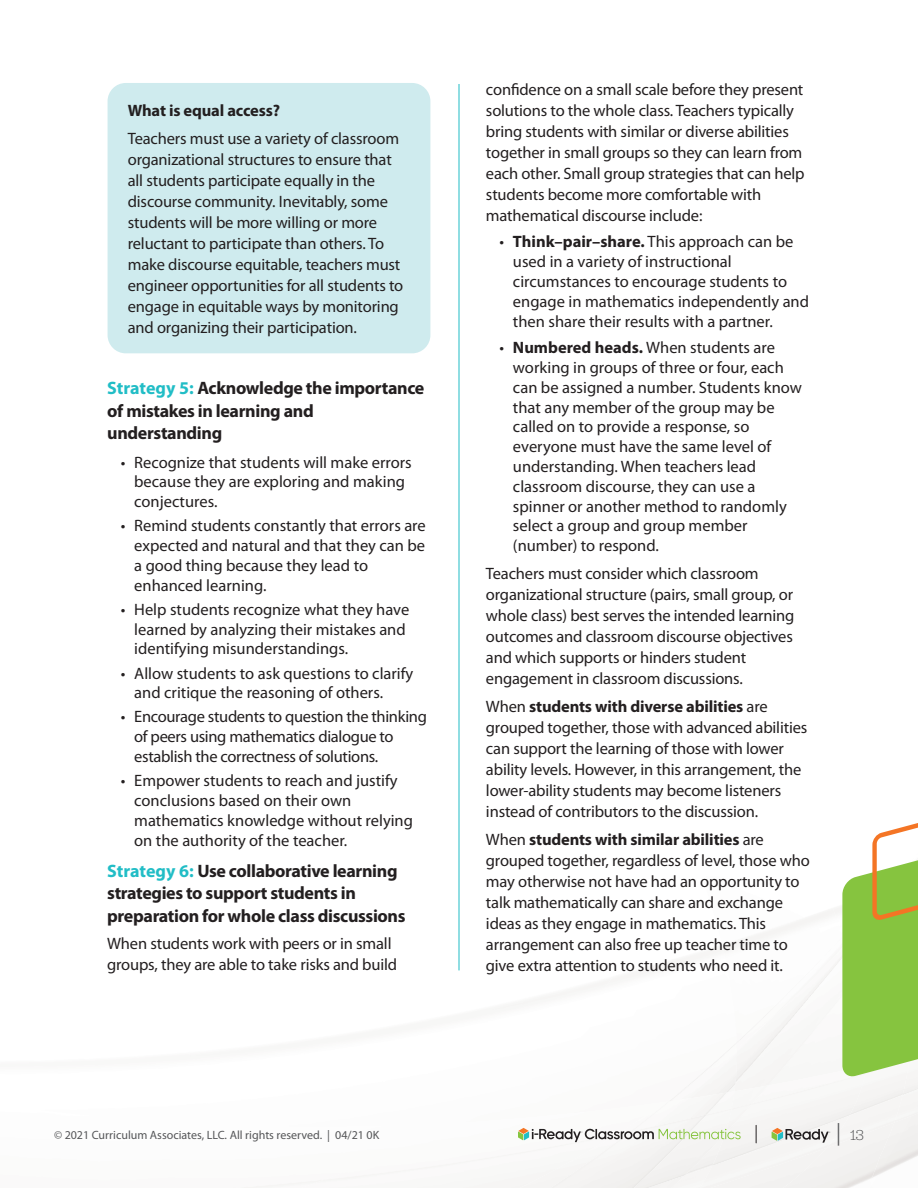
<style>
.page{position:relative;width:918px;height:1188px;background:#fff}
.page>*{position:absolute;margin:0;border:0;box-sizing:border-box;transform-origin:0 0}
.t1{font:700 18px/22.5px "Myriad Pro";letter-spacing:-.02em;color:#231f20}
.t2{font:16.5px/21px "Myriad Pro";letter-spacing:-.01em;color:#231f20}
.t3{font:700 16.5px "Myriad Pro";letter-spacing:-.01em;color:#231f20}
.t4{font:300 15px "Jubilat";color:#57585a}
.t5{font:12px "Myriad Pro";color:#57585a}
.s1{color:#21bdc6}
.s2{font-weight:700}
.s3{font-size:27px}
</style>
<div class="page">
<img style="left:737px;top:937px;width:96px;height:8px">
<img style="left:735px;top:945px;width:107px;height:128px">
<img style="left:752px;top:1066px;width:90px;height:7px">
<div style="left:712px;top:1073px;width:153px;height:93px;background:#f6f5f4"></div>
<div style="left:849px;top:1079px;width:60px;height:37px;background:#f5f4f3"></div>
<div style="left:626px;top:1109px;width:106px;height:79px;background:#f5f4f3"></div>
<img style="left:725px;top:1103px;width:27px;height:31px">
<div style="left:529px;top:1114px;width:179px;height:74px;background:#f6f5f4"></div>
<svg style="left:518px;top:1128px;width:223px;height:14px"></svg>
<svg style="left:756px;top:1125px;width:1px;height:18px"></svg>
<svg style="left:772px;top:1128px;width:59px;height:15px"></svg>
<hr style="left:459px;top:84px;width:1px;height:886px;background:#21bdc6">
<div style="left:108px;top:83px;width:322px;height:270px;background:#cfebee;border-radius:18px"></div>
<svg style="left:842px;top:823px;width:76px;height:256px"></svg>
<p class="t3" style="left:128px;top:101px;width:154px">What is equal access?</p>
<p class="t2" style="left:128px;top:128px;width:277px">Teachers must use a variety of classroom organizational structures to ensure that all students participate equally in the discourse community. Inevitably, some students will be more willing or more reluctant to participate than others. To make discourse equitable, teachers must engineer opportunities for all students to engage in equitable ways by monitoring and organizing their participation.</p>
<p class="t1" style="left:107px;top:377px;width:319px"><span class="s1">Strategy 5:</span> Acknowledge the importance of mistakes in learning and understanding</p>
<p class="t2" style="left:134px;top:452px;width:279px;line-height:19.8px;text-indent:-13px">• Recognize that students will make errors because they are exploring and making conjectures.</p>
<p class="t2" style="left:134px;top:516px;width:293px;line-height:19.8px;text-indent:-13px">• Remind students constantly that errors are expected and natural and that they can be a good thing because they lead to enhanced learning.</p>
<p class="t2" style="left:134px;top:600px;width:277px;line-height:19.8px;text-indent:-13px">• Help students recognize what they have learned by analyzing their mistakes and identifying misunderstandings.</p>
<p class="t2" style="left:134px;top:663px;width:281px;line-height:19.8px;text-indent:-13px">• Allow students to ask questions to clarify and critique the reasoning of others.</p>
<p class="t2" style="left:134px;top:707px;width:294px;line-height:19.8px;text-indent:-13px">• Encourage students to question the thinking of peers using mathematics dialogue to establish the correctness of solutions.</p>
<p class="t2" style="left:134px;top:771px;width:280px;line-height:19.8px;text-indent:-13px">• Empower students to reach and justify conclusions based on their own mathematics knowledge without relying on the authority of the teacher.</p>
<p class="t1" style="left:107px;top:860px;width:300px"><span class="s1">Strategy 6:</span> Use collaborative learning strategies to support students in preparation for whole class discussions</p>
<p class="t2" style="left:107px;top:934px;width:291px">When students work with peers or in small groups, they are able to take risks and build</p>
<p class="t2" style="left:486px;top:79px;width:320px">confidence on a small scale before they present solutions to the whole class. Teachers typically bring students with similar or diverse abilities together in small groups so they can learn from each other. Small group strategies that can help students become more comfortable with mathematical discourse include:</p>
<p class="t2" style="left:513px;top:232px;width:298px;line-height:19.8px;text-indent:-13px">• <span class="s2">Think–pair–share.</span> This approach can be used in a variety of instructional circumstances to encourage students to engage in mathematics independently and then share their results with a partner.</p>
<p class="t2" style="left:513px;top:338px;width:291px;line-height:19.8px;text-indent:-13px">• <span class="s2">Numbered heads.</span> When students are working in groups of three or four, each can be assigned a number. Students know that any member of the group may be called on to provide a response, so everyone must have the same level of understanding. When teachers lead classroom discourse, they can use a spinner or another method to randomly select a group and group member (number) to respond.</p>
<p class="t2" style="left:486px;top:563px;width:310px">Teachers must consider which classroom organizational structure (pairs, small group, or whole class) best serves the intended learning outcomes and classroom discourse objectives and which supports or hinders student engagement in classroom discussions.</p>
<p class="t2" style="left:486px;top:696px;width:323px">When <span class="s2">students with diverse abilities</span> are grouped together, those with advanced abilities can support the learning of those with lower ability levels. However, in this arrangement, the lower-ability students may become listeners instead of contributors to the discussion.</p>
<p class="t2" style="left:486px;top:829px;width:325px">When <span class="s2">students with similar abilities</span> are grouped together, regardless of level, those who may otherwise not have had an opportunity to talk mathematically can share and exchange ideas as they engage in mathematics. This arrangement can also free up teacher time to give extra attention to students who need it.</p>
<p class="t5" style="left:54px;top:1128px;width:327px">© 2021 Curriculum Associates, LLC. All rights reserved. | 04/21 0K</p>
<p class="t4" style="left:837px;top:1125px;width:29px"><span class="s3">|</span> 13</p>
</div>
